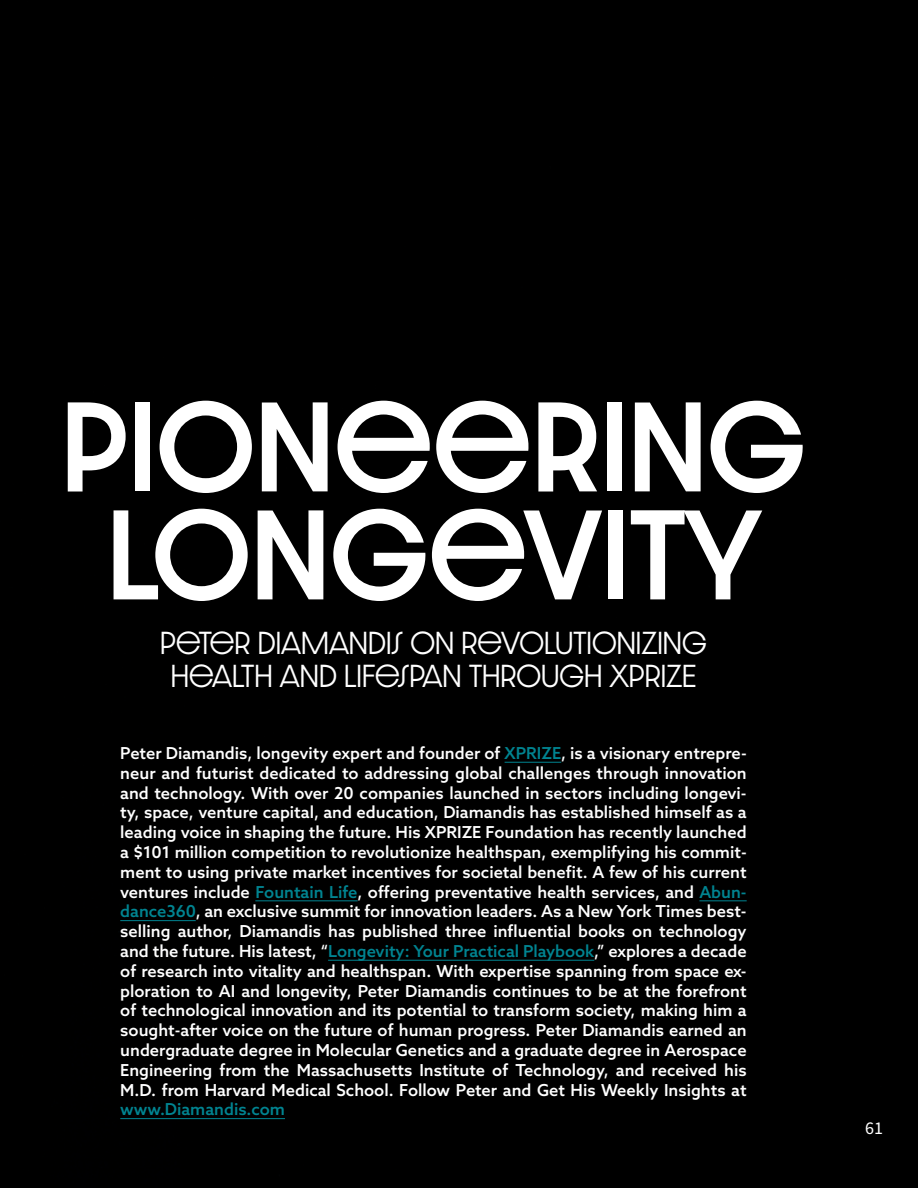
<style>
.page{position:relative;width:918px;height:1188px;background:#000}
.page>*{position:absolute;margin:0;border:0;box-sizing:border-box;transform-origin:0 0}
.t1{font:500 108px/108px "Dazzle Unicase";color:#fff;text-align:center}
.t2{font:300 27px/32.4px "Dazzle Unicase";color:#fff;text-align:center}
.t3{font:18px "Source Sans Pro";color:#fff}
.t4{font:500 16.5px/19.8px "Azo Sans";color:#fff;text-align:justify}
.t5{font:500 16.5px "Azo Sans";color:#008491}
.s1{color:#008491}
</style>
<div class="page">
<hr style="left:505px;top:762px;width:56px;height:1px;background:#008491">
<hr style="left:255px;top:900px;width:103px;height:1px;background:#008491">
<hr style="left:699px;top:900px;width:48px;height:1px;background:#008491">
<hr style="left:120px;top:920px;width:76px;height:1px;background:#008491">
<hr style="left:328px;top:960px;width:266px;height:1px;background:#008491">
<hr style="left:120px;top:1118px;width:165px;height:1px;background:#008491">
<div style="left:399px;top:1122px;width:103px;height:25px;background:#000"></div>
<h1 class="t1" style="left:61px;top:392px;width:746px">PIONEERING<br>LONGEVITY</h1>
<h2 class="t2" style="left:160px;top:627px;width:548px">PETER DIAMANDIS ON REVOLUTIONIZING<br>HEALTH AND LIFESPAN THROUGH XPRIZE</h2>
<p class="t4" style="left:120px;top:743px;width:628px">Peter Diamandis, longevity expert and founder of <span class="s1">XPRIZE</span>, is a visionary entrepre&shy;neur and futurist dedicated to addressing global challenges through innovation and technology. With over 20 companies launched in sectors including longevi&shy;ty, space, venture capital, and education, Diamandis has established himself as a leading voice in shaping the future. His XPRIZE Foundation has recently launched a $101 million competition to revolutionize healthspan, exemplifying his commit&shy;ment to using private market incentives for societal benefit. A few of his current ventures include <span class="s1">Fountain Life</span>, offering preventative health services, and <span class="s1">Abun&shy;dance360</span>, an exclusive summit for innovation leaders. As a New York Times best&shy;selling author, Diamandis has published three influential books on technology and the future. His latest, “<span class="s1">Longevity: Your Practical Playbook</span>,” explores a decade of research into vitality and healthspan. With expertise spanning from space ex&shy;ploration to AI and longevity, Peter Diamandis continues to be at the forefront of technological innovation and its potential to transform society, making him a sought-after voice on the future of human progress. Peter Diamandis earned an undergraduate degree in Molecular Genetics and a graduate degree in Aerospace Engineering from the Massachusetts Institute of Technology, and received his M.D. from Harvard Medical School. Follow Peter and Get His Weekly Insights at</p>
<p class="t5" style="left:120px;top:1099px;width:166px">www.Diamandis.com</p>
<p class="t3" style="left:865px;top:1116px;width:19px">61</p>
</div>
